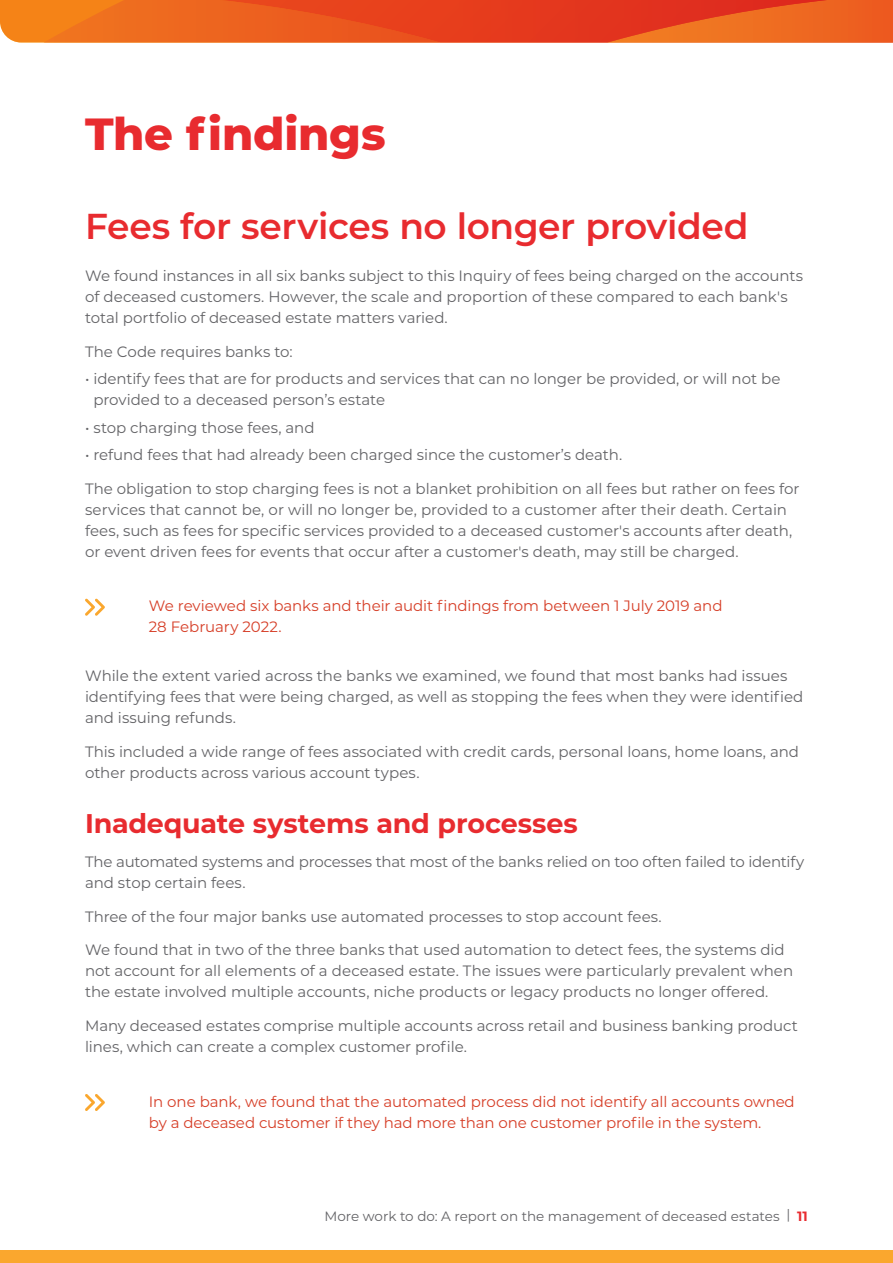
<style>
.page{position:relative;width:893px;height:1263px;background:#fff}
.page>*{position:absolute;margin:0;border:0;box-sizing:border-box;transform-origin:0 0}
.Headings{font:800 45px "Montserrat";letter-spacing:-.005em;color:#e82b2f}
.Heading_2{font:600 36px "Montserrat";letter-spacing:-.01em;color:#e82b2f}
.Sub_head_1{font:700 27px "Montserrat";letter-spacing:-.005em;color:#e82b2f}
.Body_copy{font:15px/21px "Montserrat";letter-spacing:-.005em;color:#636366}
.Pull-out_text{font:15px/21px "Montserrat";letter-spacing:-.005em;color:#d63e27}
.t1{font:13.5px "Montserrat";color:#636366}
.s1{font-weight:700;color:#e82b2f}
</style>
<div class="page">
<div style="left:0;top:1250px;width:893px;height:13px;background:#faa72e"></div>
<svg style="left:0;top:0;width:893px;height:43px;background:#ea581f"></svg>
<svg style="left:85px;top:598px;width:20px;height:18px"></svg>
<svg style="left:85px;top:1094px;width:20px;height:17px"></svg>
<p class="Headings" style="left:85px;top:101px;width:302px">The findings</p>
<p class="Heading_2" style="left:85px;top:201px;width:665px">Fees for services no longer provided</p>
<p class="Body_copy" style="left:85px;top:265px;width:720px">We found instances in all six banks subject to this Inquiry of fees being charged on the accounts of deceased customers. However, the scale and proportion of these compared to each bank's total portfolio of deceased estate matters varied.</p>
<p class="Body_copy" style="left:85px;top:341px;width:209px">The Code requires banks to:</p>
<p class="Body_copy" style="left:93px;top:368px;width:688px;text-indent:-8px">• identify fees that are for products and services that can no longer be provided, or will not be provided to a deceased person’s estate</p>
<p class="Body_copy" style="left:85px;top:416px;width:231px">• stop charging those fees, and</p>
<p class="Body_copy" style="left:85px;top:444px;width:537px">• refund fees that had already been charged since the customer’s death.</p>
<p class="Body_copy" style="left:85px;top:477px;width:716px">The obligation to stop charging fees is not a blanket prohibition on all fees but rather on fees for services that cannot be, or will no longer be, provided to a customer after their death. Certain fees, such as fees for specific services provided to a deceased customer's accounts after death, or event driven fees for events that occur after a customer's death, may still be charged.</p>
<p class="Pull-out_text" style="left:149px;top:595px;width:575px">We reviewed six banks and their audit findings from between 1 July 2019 and<br>28 February 2022.</p>
<p class="Body_copy" style="left:85px;top:665px;width:720px">While the extent varied across the banks we examined, we found that most banks had issues identifying fees that were being charged, as well as stopping the fees when they were identified and issuing refunds.</p>
<p class="Body_copy" style="left:85px;top:741px;width:715px">This included a wide range of fees associated with credit cards, personal loans, home loans, and other products across various account types.</p>
<p class="Sub_head_1" style="left:85px;top:804px;width:494px">Inadequate systems and processes</p>
<p class="Body_copy" style="left:85px;top:850px;width:721px">The automated systems and processes that most of the banks relied on too often failed to identify and stop certain fees.</p>
<p class="Body_copy" style="left:85px;top:905px;width:577px">Three of the four major banks use automated processes to stop account fees.</p>
<p class="Body_copy" style="left:85px;top:939px;width:710px">We found that in two of the three banks that used automation to detect fees, the systems did not account for all elements of a deceased estate. The issues were particularly prevalent when the estate involved multiple accounts, niche products or legacy products no longer offered.</p>
<p class="Body_copy" style="left:85px;top:1015px;width:714px">Many deceased estates comprise multiple accounts across retail and business banking product lines, which can create a complex customer profile.</p>
<p class="Pull-out_text" style="left:149px;top:1090px;width:647px">In one bank, we found that the automated process did not identify all accounts owned by a deceased customer if they had more than one customer profile in the system.</p>
<p class="t1" style="left:324px;top:1207px;width:485px">More work to do: A report on the management of deceased estates | <span class="s1">11</span></p>
</div>
